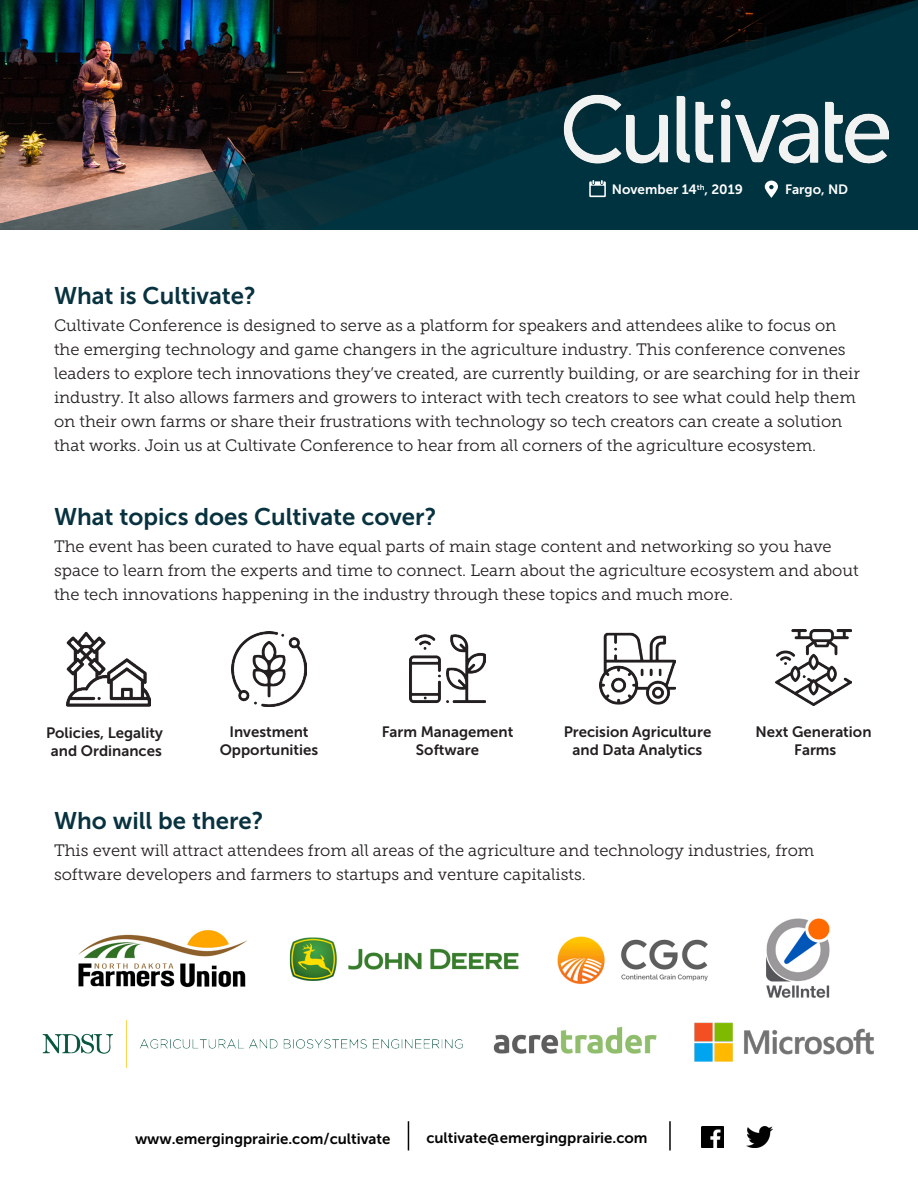
<style>
.page{position:relative;width:918px;height:1188px;background:#fff}
.page>*{position:absolute;margin:0;border:0;box-sizing:border-box;transform-origin:0 0}
.t1{font:24px "Museo Sans 700";color:#08323f}
.t2{font:16.5px/24px "Museo Slab 300";color:#231f20}
.t3{font:15px "Museo Sans 700";color:#231f20}
.t4{font:15px "Museo Sans 700";color:#040503}
.t5{font:13.5px "Museo Sans 700";color:#fff}
</style>
<div class="page">
<img style="left:0;top:6px;width:918px;height:224px">
<img style="left:558px;top:70px;width:330px;height:109px">
<svg style="left:589px;top:180px;width:17px;height:17px"></svg>
<svg style="left:765px;top:181px;width:13px;height:17px"></svg>
<img style="left:66px;top:631px;width:84px;height:76px">
<img style="left:231px;top:631px;width:76px;height:75px">
<img style="left:410px;top:634px;width:76px;height:69px">
<img style="left:600px;top:632px;width:75px;height:73px">
<img style="left:776px;top:630px;width:75px;height:76px">
<img style="left:289px;top:937px;width:230px;height:44px">
<img style="left:78px;top:930px;width:170px;height:58px">
<img style="left:42px;top:1020px;width:421px;height:48px">
<img style="left:694px;top:1022px;width:180px;height:40px">
<img style="left:766px;top:918px;width:64px;height:79px">
<img style="left:493px;top:1026px;width:164px;height:28px">
<img style="left:557px;top:936px;width:151px;height:48px">
<svg style="left:408px;top:1121px;width:1px;height:29px"></svg>
<hr style="left:669px;top:1121px;width:2px;height:29px;background:#040503">
<img style="left:702px;top:1126px;width:21px;height:22px">
<img style="left:746px;top:1126px;width:27px;height:22px">
<p class="t5" style="left:612px;top:182px;width:132px">November 14<sup>th</sup>, 2019</p>
<p class="t5" style="left:785px;top:182px;width:65px">Fargo, ND</p>
<p class="t1" style="left:54px;top:283px;width:203px">What is Cultivate?</p>
<p class="t2" style="left:54px;top:314px;width:808px">Cultivate Conference is designed to serve as a platform for speakers and attendees alike to focus on the emerging technology and game changers in the agriculture industry. This conference convenes leaders to explore tech innovations they’ve created, are currently building, or are searching for in their industry. It also allows farmers and growers to interact with tech creators to see what could help them on their own farms or share their frustrations with technology so tech creators can create a solution that works. Join us at Cultivate Conference to hear from all corners of the agriculture ecosystem.</p>
<p class="t1" style="left:54px;top:503px;width:384px">What topics does Cultivate cover?</p>
<p class="t2" style="left:54px;top:534px;width:806px">The event has been curated to have equal parts of main stage content and networking so you have space to learn from the experts and time to connect. Learn about the agriculture ecosystem and about the tech innovations happening in the industry through these topics and much more.</p>
<p class="t3" style="left:46px;top:725px;width:118px">Policies, Legality</p>
<p class="t3" style="left:51px;top:743px;width:112px">and Ordinances</p>
<p class="t3" style="left:229px;top:724px;width:81px">Investment</p>
<p class="t3" style="left:220px;top:742px;width:100px">Opportunities</p>
<p class="t3" style="left:382px;top:724px;width:133px">Farm Management</p>
<p class="t3" style="left:416px;top:742px;width:65px">Software</p>
<p class="t3" style="left:564px;top:724px;width:149px">Precision Agriculture</p>
<p class="t3" style="left:573px;top:742px;width:131px">and Data Analytics</p>
<p class="t3" style="left:755px;top:724px;width:118px">Next Generation</p>
<p class="t3" style="left:794px;top:742px;width:44px">Farms</p>
<p class="t1" style="left:54px;top:808px;width:211px">Who will be there?</p>
<p class="t2" style="left:54px;top:839px;width:762px">This event will attract attendees from all areas of the agriculture and technology industries, from software developers and farmers to startups and venture capitalists.</p>
<p class="t4" style="left:135px;top:1130px;width:257px">www.emergingprairie.com/cultivate</p>
<p class="t4" style="left:426px;top:1129px;width:223px">cultivate@emergingprairie.com</p>
</div>
